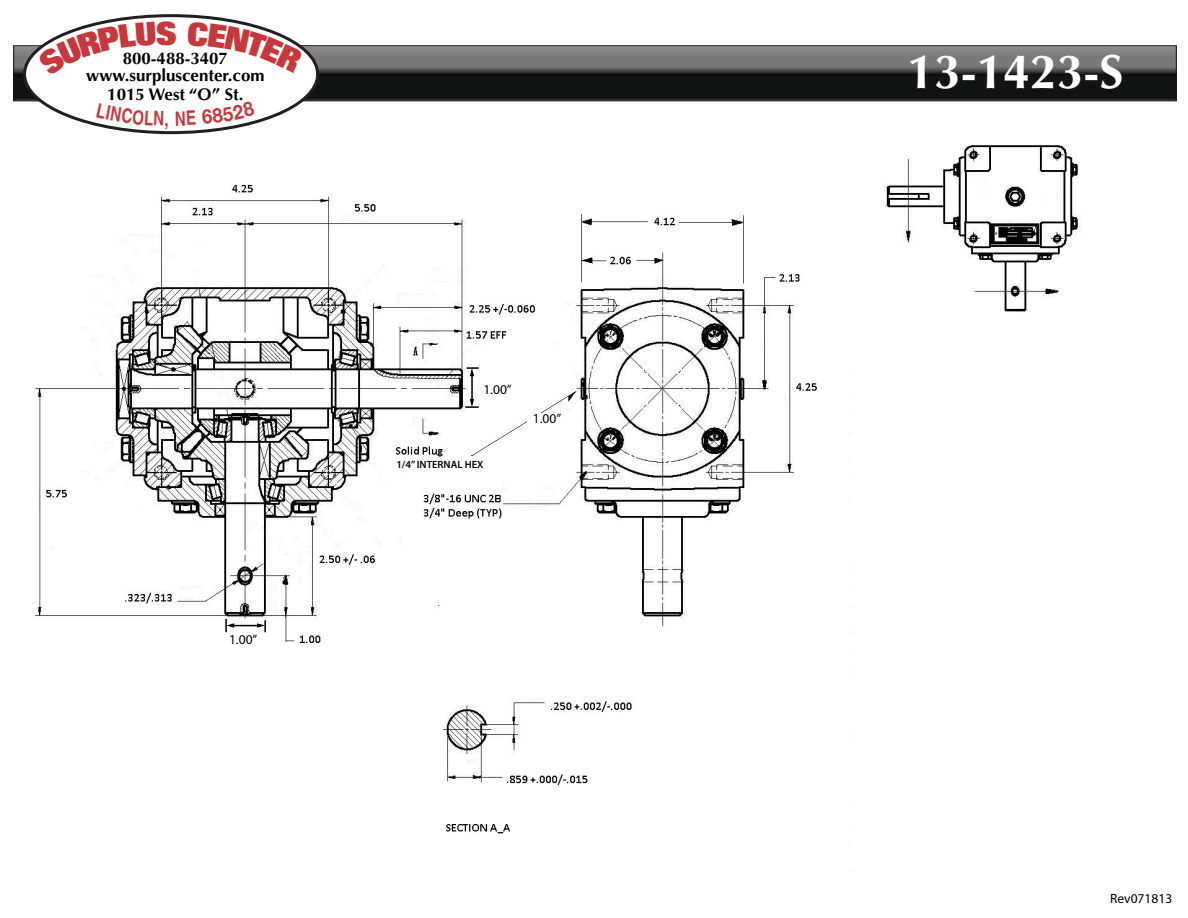
<style>
.page{position:relative;width:1188px;height:918px;background:#fff}
.page>*{position:absolute;margin:0;border:0;box-sizing:border-box;transform-origin:0 0}
.t1{font:700 48px "Optima LT Std";color:#fff}
.t2{font:700 16.95px/16.4px "Optima LT Std";color:#010101;text-align:center}
.t3{font:13.5px "Myriad Pro";color:#000}
.t4{font:600 10.5px "Myriad Pro";color:#000}
</style>
<div class="page">
<img style="left:35px;top:131px;width:1046px;height:703px">
<svg style="left:14px;top:46px;width:1162px;height:55px;background:#434343"></svg>
<div style="left:25px;top:16px;width:293px;height:117px;background:#fff;border-radius:50%"></div>
<div style="left:23px;top:14px;width:296px;height:120px;border:3px solid #231f20;border-radius:50%"></div>
<div style="left:345px;top:648px;width:65px;height:17px;background:#fff"></div>
<div style="left:528px;top:413px;width:54px;height:13px;background:#fff"></div>
<svg style="left:225px;top:619px;width:41px;height:13px"></svg>
<hr style="left:471px;top:375px;width:2px;height:25px;background:#000">
<svg style="left:465px;top:399px;width:14px;height:9px"></svg>
<svg style="left:467px;top:367px;width:12px;height:9px"></svg>
<div style="left:393px;top:459px;width:98px;height:13px;background:#fff"></div>
<svg style="left:37px;top:21px;width:84px;height:32px"></svg>
<svg style="left:221px;top:21px;width:83px;height:31px"></svg>
<svg style="left:96px;top:122px;width:42px;height:7px"></svg>
<svg style="left:233px;top:120px;width:22px;height:5px"></svg>
<p class="t2" style="left:86px;top:51px;width:180px">800-488-3407 www.surpluscenter.com</p>
<p class="t2" style="left:107px;top:86px;width:138px">1015 West “O” St.</p>
<p class="t3" style="left:229px;top:632px;width:30px">1.00”</p>
<p class="t3" style="left:483px;top:381px;width:30px">1.00”</p>
<p class="t4" style="left:396px;top:457px;width:89px">1/4” INTERNAL HEX</p>
<p class="t3" style="left:533px;top:410px;width:30px">1.00”</p>
<h1 class="t1" style="left:907px;top:44px;width:218px">13-1423-S</h1>
<p class="t3" style="left:1110px;top:890px;width:64px">Rev071813</p>
</div>
